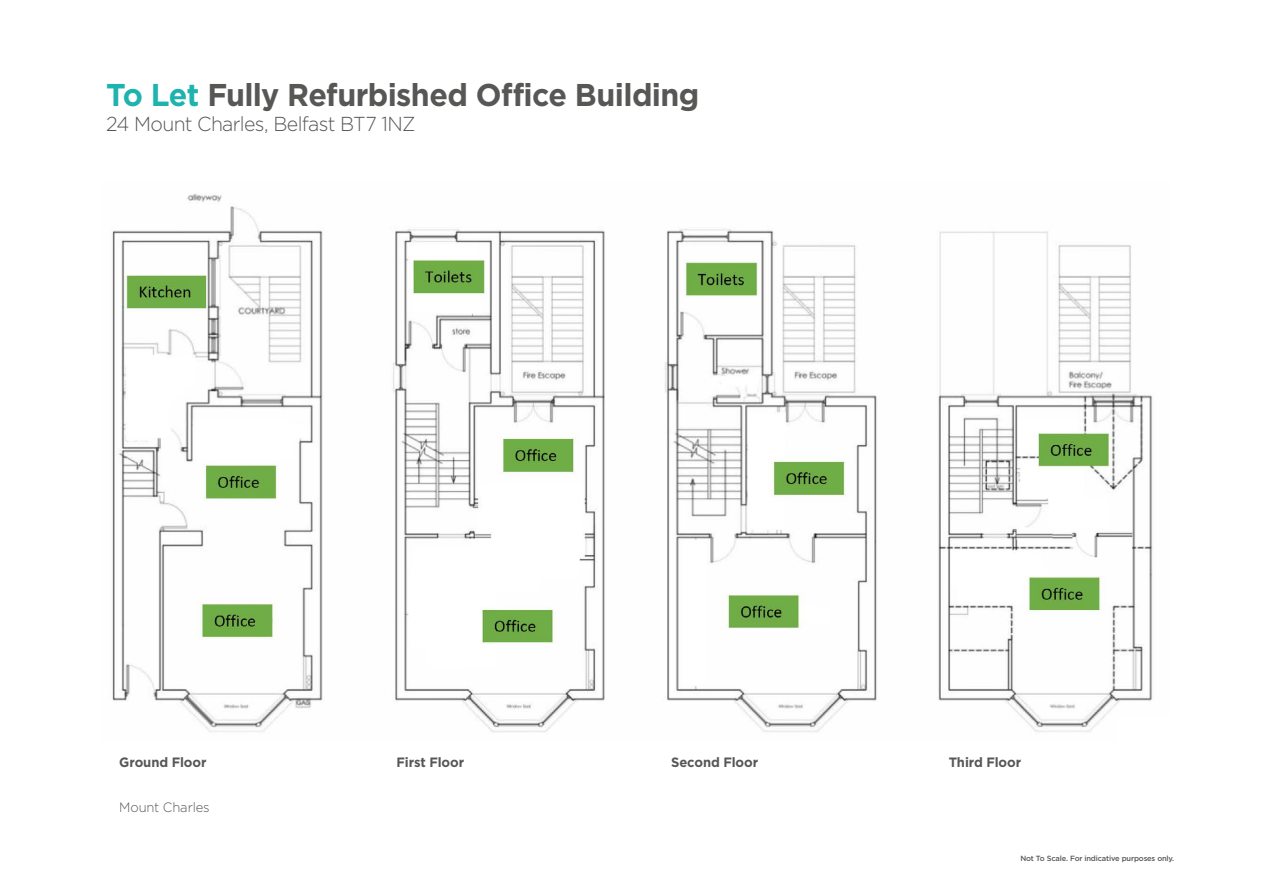
<style>
.page{position:relative;width:1263px;height:893px;background:#fff}
.page>*{position:absolute;margin:0;border:0;box-sizing:border-box;transform-origin:0 0}
.t1{font:700 31.5px "Gotham";letter-spacing:-.02em;color:#575756;scale:.96 1}
.t2{font:300 20.25px "Gotham";letter-spacing:-.035em;color:#575756}
.t3{font:700 13.5px "Gotham";letter-spacing:-.005em;color:#575756}
.t4{font:300 13.5px "Gotham";letter-spacing:-.01em;color:#575756}
.t5{font:500 7.5px "Gotham HTF";letter-spacing:-.02em;color:#575756}
.s1{color:#1db3ae}
</style>
<div class="page">
<img style="left:112px;top:194px;width:1041px;height:539px">
<h1 class="t1" style="left:106px;top:77px;width:619px"><span class="s1">To Let</span> Fully Refurbished Office Building</h1>
<h2 class="t2" style="left:106px;top:113px;width:311px">24 Mount Charles, Belfast BT7 1NZ</h2>
<p class="t3" style="left:119px;top:754px;width:89px">Ground Floor</p>
<p class="t3" style="left:397px;top:754px;width:69px">First Floor</p>
<p class="t3" style="left:671px;top:754px;width:89px">Second Floor</p>
<p class="t3" style="left:949px;top:754px;width:74px">Third Floor</p>
<p class="t4" style="left:119px;top:799px;width:92px">Mount Charles</p>
<p class="t5" style="left:1020px;top:854px;width:155px">Not To Scale. For indicative purposes only.</p>
</div>
